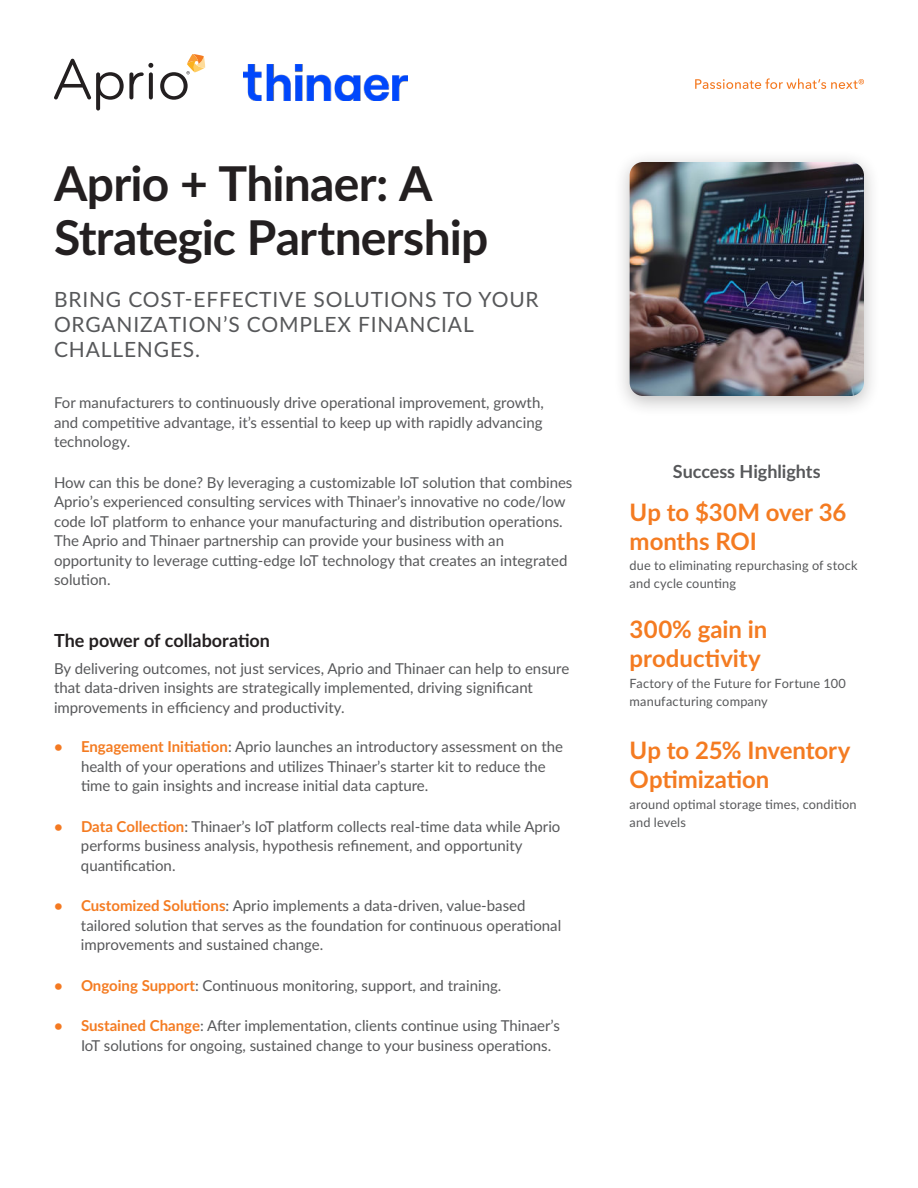
<style>
.page{position:relative;width:918px;height:1188px;background:#fff}
.page>*{position:absolute;margin:0;border:0;box-sizing:border-box;transform-origin:0 0}
.t1{font:700 48px/54px "Lato";letter-spacing:-.015em;color:#231f20}
.t2{font:700 24px/28.8px "Lato";letter-spacing:-.005em;color:#f47b21}
.t3{font:21px/25.2px "Lato";letter-spacing:.04em;color:#57585a}
.t4{font:700 18px "Lato";color:#231f20}
.t5{font:700 18px "Lato";letter-spacing:-.005em;color:#57585a}
.t6{font:15px/19.5px "Lato";color:#57585a}
.t7{font:12.75px/18px "Lato";letter-spacing:.01em;color:#57585a}
.s1{font-weight:700;color:#f47921}
.s2{font-weight:700;color:#f47b21}
</style>
<div class="page">
<svg style="left:54px;top:59px;width:100px;height:52px"></svg>
<svg style="left:160px;top:54px;width:45px;height:46px"></svg>
<svg style="left:695px;top:78px;width:169px;height:11px"></svg>
<img style="left:243px;top:64px;width:164px;height:36px">
<div style="left:613px;top:150px;width:268px;height:267px;background:#231f20;opacity:.28"></div>
<img style="left:630px;top:162px;width:234px;height:234px">
<h1 class="t1" style="left:54px;top:158px;width:436px">Aprio + Thinaer: A<br>Strategic Partnership</h1>
<h3 class="t3" style="left:54px;top:286px;width:486px">BRING COST-EFFECTIVE SOLUTIONS TO YOUR<br>ORGANIZATION’S COMPLEX FINANCIAL<br>CHALLENGES.</h3>
<p class="t6" style="left:54px;top:392px;width:491px;text-align:justify">For manufacturers to continuously drive operational improvement, growth, and competitive advantage, it’s essential to keep up with rapidly advancing technology.</p>
<p class="t6" style="left:54px;top:472px;width:520px">How can this be done? By leveraging a customizable IoT solution that combines Aprio’s experienced consulting services with Thinaer’s innovative no code/low code IoT platform to enhance your manufacturing and distribution operations.<br>The Aprio and Thinaer partnership can provide your business with an opportunity to leverage cutting-edge IoT technology that creates an integrated solution.</p>
<p class="t4" style="left:54px;top:628px;width:218px">The power of collaboration</p>
<p class="t6" style="left:54px;top:658px;width:517px">By delivering outcomes, not just services, Aprio and Thinaer can help to ensure that data-driven insights are strategically implemented, driving significant improvements in efficiency and productivity.</p>
<p class="t6" style="left:81px;top:736px;width:484px;text-indent:-27px"><span class="s1">•</span> <span class="s2">Engagement Initiation</span>: Aprio launches an introductory assessment on the health of your operations and utilizes Thinaer’s starter kit to reduce the time to gain insights and increase initial data capture.</p>
<p class="t6" style="left:81px;top:816px;width:481px;text-indent:-27px"><span class="s1">•</span> <span class="s2">Data Collection</span>: Thinaer’s IoT platform collects real-time data while Aprio performs business analysis, hypothesis refinement, and opportunity quantification.</p>
<p class="t6" style="left:81px;top:896px;width:482px;text-indent:-27px"><span class="s1">•</span> <span class="s2">Customized Solutions</span>: Aprio implements a data-driven, value-based tailored solution that serves as the foundation for continuous operational improvements and sustained change.</p>
<p class="t6" style="left:54px;top:975px;width:449px"><span class="s1">•</span> <span class="s2">Ongoing Support</span>: Continuous monitoring, support, and training.</p>
<p class="t6" style="left:81px;top:1016px;width:480px;text-indent:-27px"><span class="s1">•</span> <span class="s2">Sustained Change</span>: After implementation, clients continue using Thinaer’s<br>IoT solutions for ongoing, sustained change to your business operations.</p>
<p class="t5" style="left:673px;top:463px;width:149px">Success Highlights</p>
<h2 class="t2" style="left:630px;top:499px;width:218px">Up to $30M over 36 months ROI</h2>
<p class="t7" style="left:630px;top:556px;width:229px">due to eliminating repurchasing of stock and cycle counting</p>
<h2 class="t2" style="left:630px;top:616px;width:139px">300% gain in productivity</h2>
<p class="t7" style="left:630px;top:674px;width:218px">Factory of the Future for Fortune 100 manufacturing company</p>
<h2 class="t2" style="left:630px;top:737px;width:222px">Up to 25% Inventory<br>Optimization</h2>
<p class="t7" style="left:630px;top:795px;width:228px">around optimal storage times, condition and levels</p>
</div>
